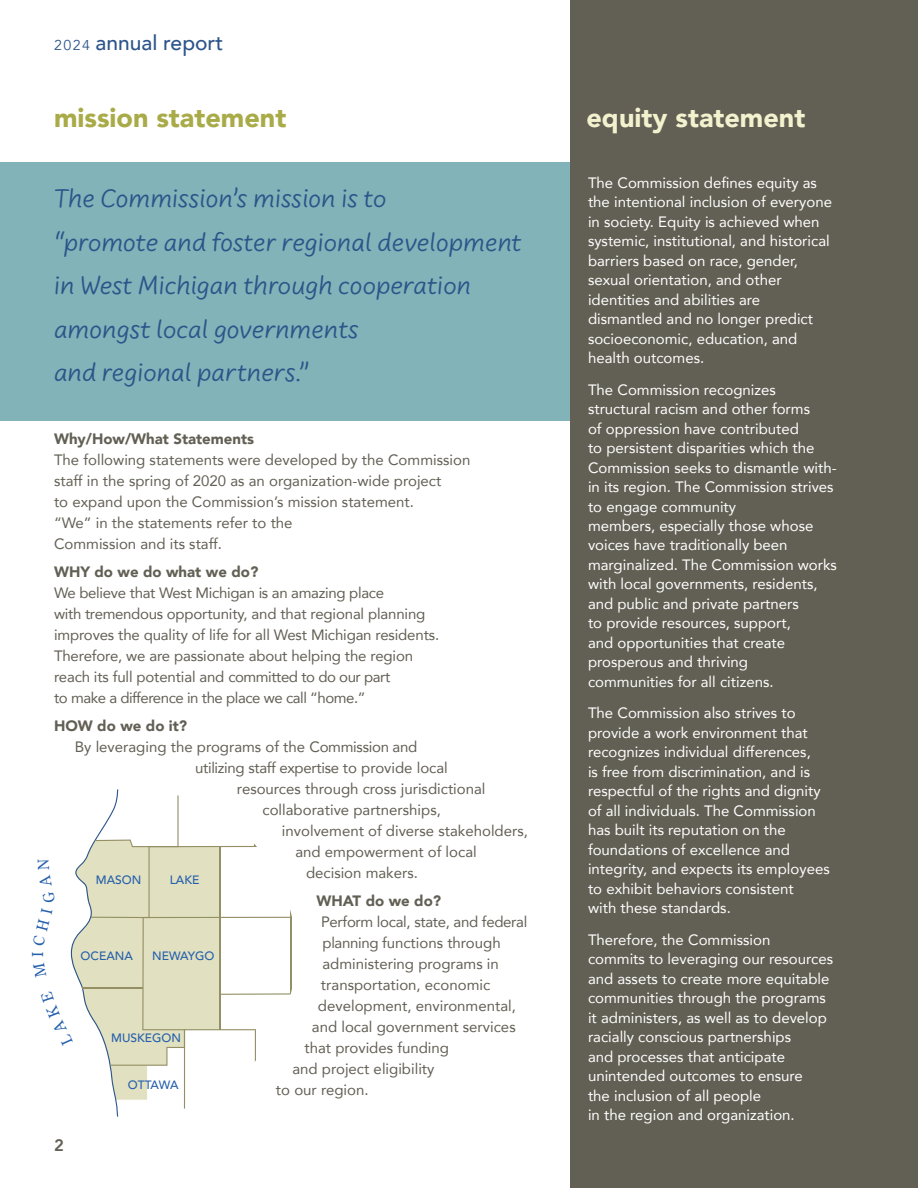
<style>
.page{position:relative;width:918px;height:1188px;background:#fff}
.page>*{position:absolute;margin:0;border:0;box-sizing:border-box;transform-origin:0 0}
.t1{font:27px/43.5px "Uberhand Pro";color:#2c548a}
.t2{font:900 27px "Avenir";color:#a8ab47}
.t3{font:900 27px "Avenir";color:#f2f2ce}
.t4{font:500 21px "Avenir";color:#2c548a}
.t5{font:800 16.5px "Avenir";color:#625f54}
.t6{font:15px/19.5px "Avenir";color:#fff}
.t7{font:15px/21px "Avenir";color:#625f54}
.t8{font:15px "Avenir";letter-spacing:-.02em;color:#625f54}
.t9{font:900 15px "Avenir";color:#625f54}
.t10{font:15px "Century Old Style Std";color:#255fac}
.t11{font:500 12px "Avenir LT Std";color:#255fac}
.s1{font-weight:400;font-size:14.25px}
</style>
<div class="page">
<div style="left:570px;top:0;width:348px;height:1188px;background:#625f54"></div>
<div style="left:0;top:162px;width:570px;height:259px;background:#81b3b8"></div>
<svg style="left:70px;top:789px;width:222px;height:328px"></svg>
<p class="t4" style="left:54px;top:25px;width:171px"><span class="s1">2024</span> annual report</p>
<p class="t2" style="left:54px;top:95px;width:234px">mission statement</p>
<p class="t3" style="left:586px;top:95px;width:220px">equity statement</p>
<p class="t1" style="left:54px;top:175px;width:469px">The Commission’s mission is to<br>“promote and foster regional development in West Michigan through cooperation amongst local governments<br>and regional partners.”</p>
<p class="t10" style="left:28px;top:957px;width:7px;rotate:-90deg">I</p>
<p class="t9" style="left:54px;top:426px;width:202px">Why/How/What Statements</p>
<p class="t7" style="left:54px;top:449px;width:418px">The following statements were developed by the Commission staff in the spring of 2020 as an organization-wide project<br>to expand upon the Commission’s mission statement.<br>“We” in the statements refer to the<br>Commission and its staff.</p>
<p class="t9" style="left:54px;top:559px;width:206px">WHY do we do what we do?</p>
<p class="t7" style="left:54px;top:582px;width:387px">We believe that West Michigan is an amazing place<br>with tremendous opportunity, and that regional planning improves the quality of life for all West Michigan residents.<br>Therefore, we are passionate about helping the region reach its full potential and committed to do our part<br>to make a difference in the place we call “home.”</p>
<p class="t9" style="left:54px;top:713px;width:135px">HOW do we do it?</p>
<p class="t7" style="left:75px;top:736px;width:344px">By leveraging the programs of the Commission and</p>
<p class="t8" style="left:195px;top:756px;width:254px">utilizing staff expertise to provide local</p>
<p class="t7" style="left:237px;top:778px;width:250px">resources through cross jurisdictional</p>
<p class="t7" style="left:262px;top:799px;width:180px">collaborative partnerships,</p>
<p class="t7" style="left:282px;top:820px;width:247px">involvement of diverse stakeholders,</p>
<p class="t7" style="left:295px;top:841px;width:183px">and empowerment of local</p>
<p class="t7" style="left:306px;top:862px;width:113px">decision makers.</p>
<p class="t9" style="left:316px;top:887px;width:126px">WHAT do we do?</p>
<p class="t8" style="left:321px;top:909px;width:208px">Perform local, state, and federal</p>
<p class="t7" style="left:322px;top:931px;width:180px">planning functions through</p>
<p class="t7" style="left:322px;top:952px;width:178px">administering programs in</p>
<p class="t7" style="left:321px;top:973px;width:171px">transportation, economic</p>
<p class="t7" style="left:318px;top:994px;width:199px">development, environmental,</p>
<p class="t7" style="left:312px;top:1015px;width:205px">and local government services</p>
<p class="t7" style="left:304px;top:1036px;width:146px">that provides funding</p>
<p class="t7" style="left:292px;top:1057px;width:143px">and project eligibility</p>
<p class="t7" style="left:276px;top:1078px;width:94px">to our region.</p>
<p class="t11" style="left:96px;top:873px;width:47px">MASON</p>
<p class="t11" style="left:170px;top:873px;width:31px">LAKE</p>
<p class="t11" style="left:81px;top:949px;width:54px">OCEANA</p>
<p class="t11" style="left:152px;top:949px;width:64px">NEWAYGO</p>
<p class="t11" style="left:111px;top:1031px;width:71px">MUSKEGON</p>
<p class="t11" style="left:128px;top:1077px;width:52px">OTTAWA</p>
<p class="t5" style="left:54px;top:1132px;width:11px">2</p>
<p class="t6" style="left:588px;top:172px;width:246px">The Commission defines equity as the intentional inclusion of everyone in society. Equity is achieved when systemic, institutional, and historical barriers based on race, gender, sexual orientation, and other identities and abilities are dismantled and no longer predict socioeconomic, education, and health outcomes.</p>
<p class="t6" style="left:588px;top:379px;width:250px">The Commission recognizes structural racism and other forms<br>of oppression have contributed<br>to persistent disparities which the<br>Commission seeks to dismantle with&shy;in its region. The Commission strives to engage community<br>members, especially those whose voices have traditionally been marginalized. The Commission works with local governments, residents, and public and private partners<br>to provide resources, support,<br>and opportunities that create prosperous and thriving communities for all citizens.</p>
<p class="t6" style="left:588px;top:703px;width:243px">The Commission also strives to provide a work environment that recognizes individual differences,<br>is free from discrimination, and is respectful of the rights and dignity of all individuals. The Commission has built its reputation on the foundations of excellence and integrity, and expects its employees to exhibit behaviors consistent<br>with these standards.</p>
<p class="t6" style="left:588px;top:930px;width:247px">Therefore, the Commission<br>commits to leveraging our resources and assets to create more equitable communities through the programs it administers, as well as to develop racially conscious partnerships<br>and processes that anticipate unintended outcomes to ensure<br>the inclusion of all people<br>in the region and organization.</p>
</div>
